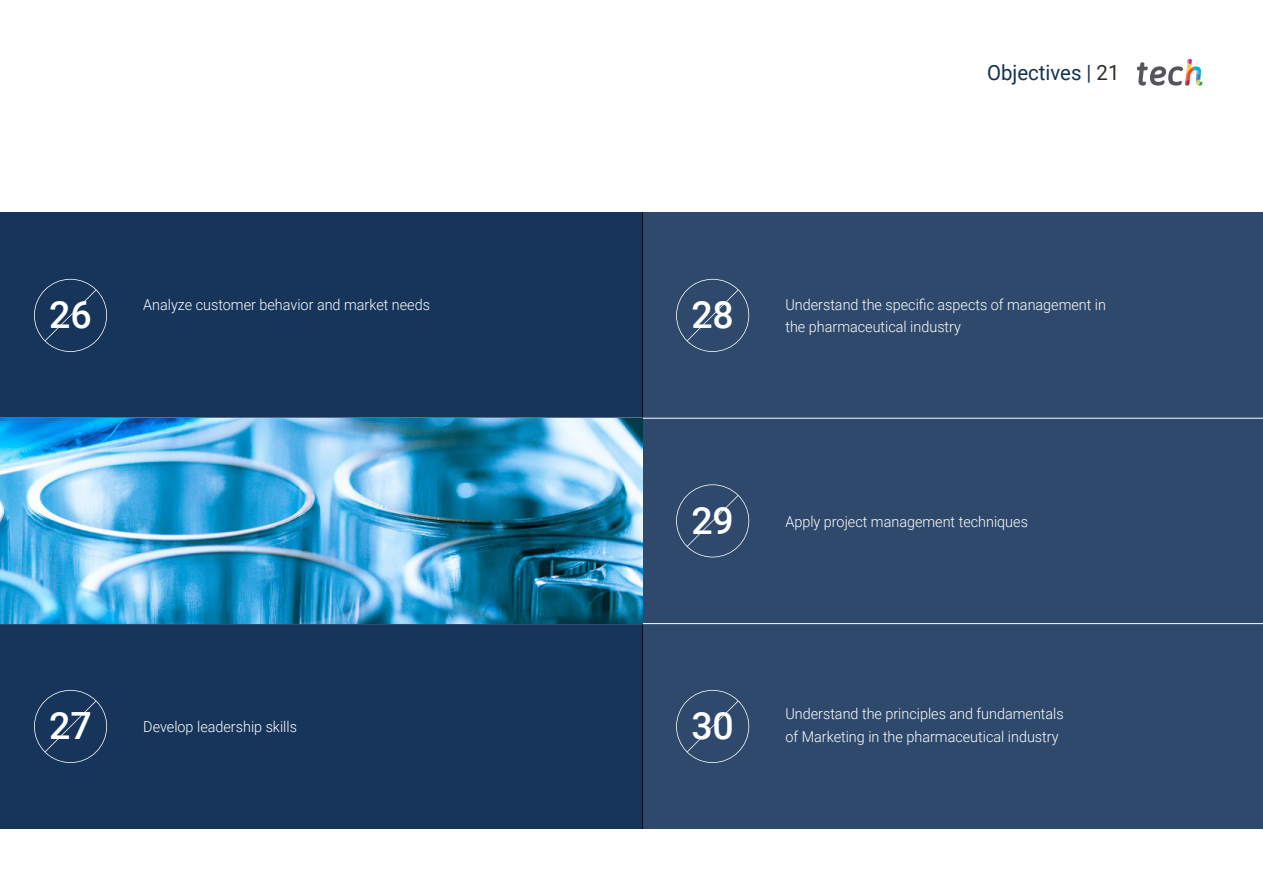
<style>
.page{position:relative;width:1263px;height:893px;background:#fff}
.page>*{position:absolute;margin:0;border:0;box-sizing:border-box;transform-origin:0 0}
.t1{font:500 37.5px "Roboto";color:#fff}
.t2{font:21px "Roboto";color:#123352}
.t3{font:300 15px/22.5px "Roboto";color:#fff;scale:.96 1}
.s1{color:#312e20}
</style>
<div class="page">
<div style="left:0;top:213px;width:642px;height:616px;background:#17355b"></div>
<div style="left:642px;top:213px;width:621px;height:616px;background:#2e496b"></div>
<svg style="left:676px;top:279px;width:73px;height:73px"></svg>
<svg style="left:676px;top:484px;width:73px;height:73px"></svg>
<svg style="left:34px;top:279px;width:73px;height:73px"></svg>
<svg style="left:676px;top:690px;width:73px;height:73px"></svg>
<hr style="left:0;top:418px;width:1263px;height:1px;background:#fff">
<hr style="left:0;top:623px;width:1263px;height:1px;background:#fff">
<img style="left:0;top:418px;width:642px;height:206px">
<svg style="left:34px;top:690px;width:73px;height:73px"></svg>
<svg style="left:1137px;top:59px;width:65px;height:27px"></svg>
<h2 class="t2" style="left:987px;top:57px;width:134px">Objectives | <span class="s1">21</span></h2>
<h1 class="t1" style="left:49px;top:288px;width:44px">26</h1>
<p class="t3" style="left:143px;top:293px;width:300px">Analyze customer behavior and market needs</p>
<h1 class="t1" style="left:691px;top:288px;width:44px">28</h1>
<p class="t3" style="left:785px;top:293px;width:336px">Understand the specific aspects of management in the pharmaceutical industry</p>
<h1 class="t1" style="left:691px;top:494px;width:44px">29</h1>
<p class="t3" style="left:785px;top:509px;width:254px">Apply project management techniques</p>
<h1 class="t1" style="left:49px;top:699px;width:44px">27</h1>
<p class="t3" style="left:143px;top:715px;width:162px">Develop leadership skills</p>
<h1 class="t1" style="left:691px;top:699px;width:44px">30</h1>
<p class="t3" style="left:785px;top:702px;width:291px">Understand the principles and fundamentals</p>
<p class="t3" style="left:785px;top:725px;width:286px">of Marketing in the pharmaceutical industry</p>
</div>
